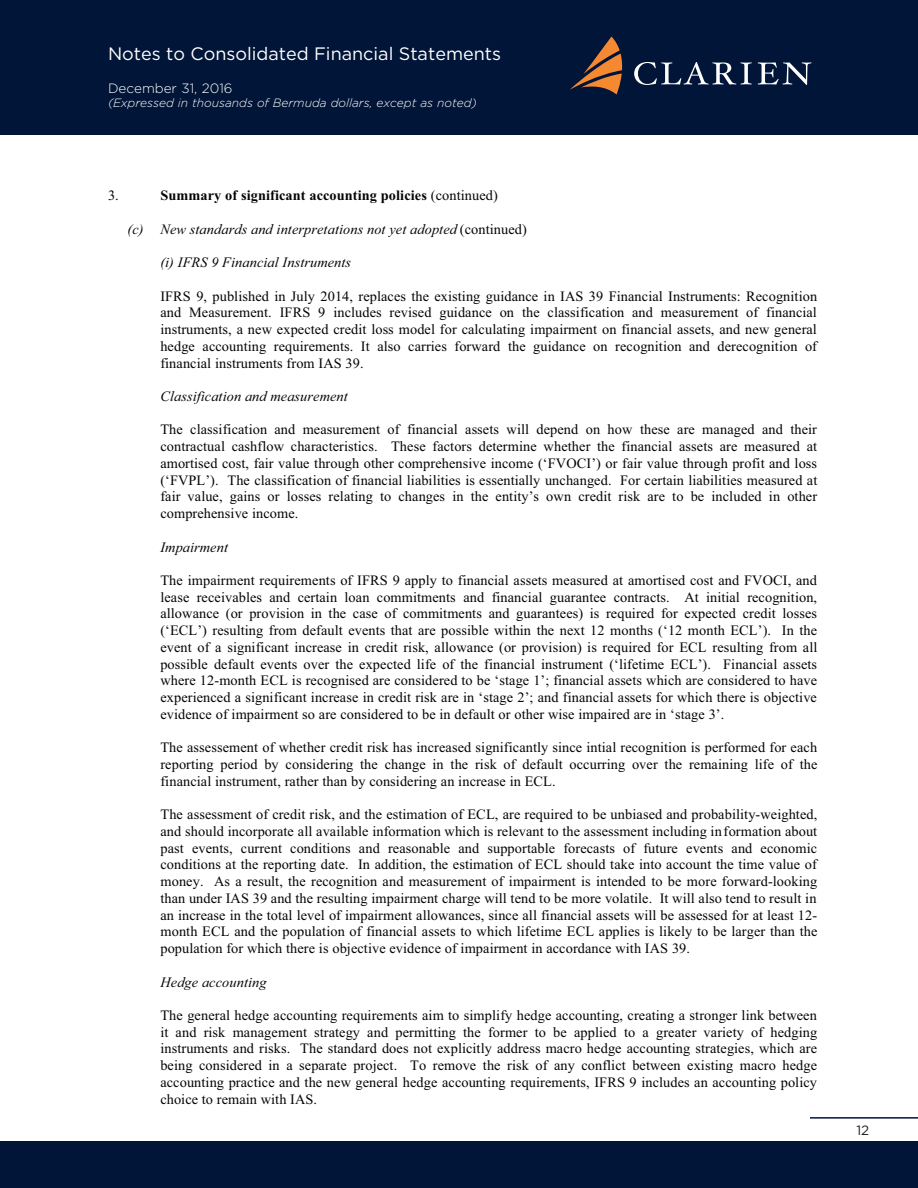
<style>
.page{position:relative;width:918px;height:1188px;background:#fff}
.page>*{position:absolute;margin:0;border:0;box-sizing:border-box;transform-origin:0 0}
.t1{font:18px "Gotham";color:#fff}
.t2{font:14.25px/16.8px "Times New Roman";letter-spacing:.005em;color:#040504;text-align:justify}
.t3{font:italic 14.25px "Times New Roman";letter-spacing:.005em;color:#040504}
.t4{font:700 14.25px "Times New Roman";letter-spacing:.005em;color:#040504}
.t5{font:300 13.5px "Gotham";color:#fff}
.t6{font:13.5px "Gotham";color:#231f20}
.t7{font:italic 300 12px "Gotham";color:#fff}
.s1{font-weight:400}
.s2{font-style:normal}
</style>
<div class="page">
<div style="left:0;top:1142px;width:918px;height:46px;background:#001537"></div>
<hr style="left:810px;top:1117px;width:108px;height:2px;background:#001537">
<div style="left:0;top:0;width:918px;height:135px;background:#001537"></div>
<svg style="left:570px;top:37px;width:52px;height:57px"></svg>
<svg style="left:634px;top:62px;width:118px;height:23px"></svg>
<svg style="left:758px;top:62px;width:54px;height:23px"></svg>
<p class="t1" style="left:108px;top:42px;width:395px">Notes to Consolidated Financial Statements</p>
<p class="t5" style="left:108px;top:79px;width:126px">December 31, 2016</p>
<p class="t7" style="left:108px;top:95px;width:370px">(Expressed in thousands of Bermuda dollars, except as noted)</p>
<p class="t2" style="left:108px;top:187px;width:12px">3.</p>
<p class="t4" style="left:160px;top:186px;width:339px">Summary of significant accounting policies <span class="s1">(continued)</span></p>
<p class="t3" style="left:128px;top:219px;width:401px">(c) New standards and interpretations not yet adopted <span class="s2">(continued)</span></p>
<p class="t3" style="left:160px;top:252px;width:192px">(i) IFRS 9 Financial Instruments</p>
<p class="t2" style="left:160px;top:287px;width:658px">IFRS 9, published in July 2014, replaces the existing guidance in IAS 39 Financial Instruments: Recognition and Measurement. IFRS 9 includes revised guidance on the classification and measurement of financial instruments, a new expected credit loss model for calculating impairment on financial assets, and new general hedge accounting requirements. It also carries forward the guidance on recognition and derecognition of financial instruments from IAS 39.</p>
<p class="t3" style="left:160px;top:387px;width:189px">Classification and measurement</p>
<p class="t2" style="left:160px;top:421px;width:659px">The classification and measurement of financial assets will depend on how these are managed and their contractual cashflow characteristics. These factors determine whether the financial assets are measured at amortised cost, fair value through other comprehensive income (‘FVOCI’) or fair value through profit and loss (‘FVPL’). The classification of financial liabilities is essentially unchanged. For certain liabilities measured at fair value, gains or losses relating to changes in the entity’s own credit risk are to be included in other comprehensive income.</p>
<p class="t3" style="left:160px;top:537px;width:69px">Impairment</p>
<p class="t2" style="left:160px;top:572px;width:659px">The impairment requirements of IFRS 9 apply to financial assets measured at amortised cost and FVOCI, and lease receivables and certain loan commitments and financial guarantee contracts. At initial recognition, allowance (or provision in the case of commitments and guarantees) is required for expected credit losses (‘ECL’) resulting from default events that are possible within the next 12 months (‘12 month ECL’). In the event of a significant increase in credit risk, allowance (or provision) is required for ECL resulting from all possible default events over the expected life of the financial instrument (‘lifetime ECL’). Financial assets where 12-month ECL is recognised are considered to be ‘stage 1’; financial assets which are considered to have experienced a significant increase in credit risk are in ‘stage 2’; and financial assets for which there is objective evidence of impairment so are considered to be in default or other wise impaired are in ‘stage 3’.</p>
<p class="t2" style="left:160px;top:739px;width:658px">The assessement of whether credit risk has increased significantly since intial recognition is performed for each reporting period by considering the change in the risk of default occurring over the remaining life of the financial instrument, rather than by considering an increase in ECL.</p>
<p class="t2" style="left:160px;top:806px;width:659px">The assessment of credit risk, and the estimation of ECL, are required to be unbiased and probability-weighted, and should incorporate all available information which is relevant to the assessment including in formation about past events, current conditions and reasonable and supportable forecasts of future events and economic conditions at the reporting date. In addition, the estimation of ECL should take into account the time value of money. As a result, the recognition and measurement of impairment is intended to be more forward-looking than under IAS 39 and the resulting impairment charge will tend to be more volatile. It will also tend to result in an increase in the total level of impairment allowances, since all financial assets will be assessed for at least 12- month ECL and the population of financial assets to which lifetime ECL applies is likely to be larger than the population for which there is objective evidence of impairment in accordance with IAS 39.</p>
<p class="t3" style="left:160px;top:972px;width:108px">Hedge accounting</p>
<p class="t2" style="left:160px;top:1007px;width:658px">The general hedge accounting requirements aim to simplify hedge accounting, creating a stronger link between it and risk management strategy and permitting the former to be applied to a greater variety of hedging instruments and risks. The standard does not explicitly address macro hedge accounting strategies, which are being considered in a separate project. To remove the risk of any conflict between existing macro hedge accounting practice and the new general hedge accounting requirements, IFRS 9 includes an accounting policy choice to remain with IAS.</p>
<p class="t6" style="left:856px;top:1122px;width:14px">12</p>
</div>
